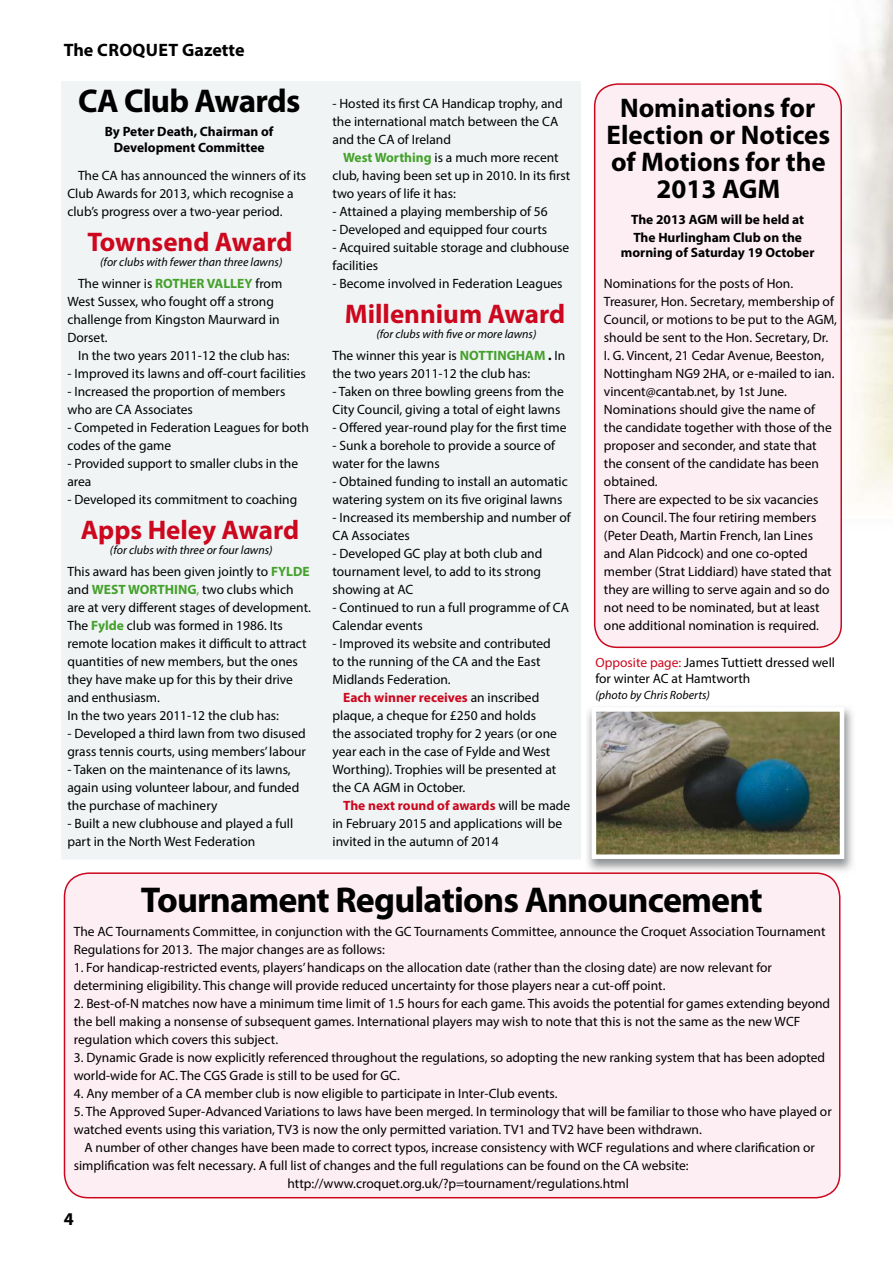
<style>
.page{position:relative;width:893px;height:1263px;background:#fff}
.page>*{position:absolute;margin:0;border:0;box-sizing:border-box;transform-origin:0 0}
.t1{font:700 36px "Myriad Pro";letter-spacing:-.025em;color:#000}
.t2{font:700 33px "Myriad Pro";letter-spacing:-.02em;color:#000}
.t3{font:700 27px/27px "Myriad Pro";color:#000;text-align:center}
.t4{font:700 27px "Myriad Pro";color:#cc071e}
.t5{font:700 18px "Myriad Pro";letter-spacing:.005em;color:#000}
.t6{font:13.5px/18px "Myriad Pro";color:#000}
.t7{font:700 13.5px/18px "Myriad Pro";color:#000}
.t8{font:italic 12px "Myriad Pro";color:#000}
.s1{font-weight:700;color:#44a12b}
.s2{color:#44a12b}
.s3{font-weight:700}
.s4{font-weight:700;color:#cc071e}
.s5{color:#cc071e}
</style>
<div class="page">
<div style="left:61px;top:81px;width:520px;height:778px;background:#f0f4f5"></div>
<img style="left:824px;top:0;width:69px;height:495px">
<img style="left:587px;top:708px;width:266px;height:166px">
<img style="left:597px;top:712px;width:242px;height:142px">
<div style="left:592px;top:707px;width:252px;height:152px;border:4px solid #fff"></div>
<div style="left:595px;top:84px;width:246px;height:563px;background:#fdeef4;border-radius:23px"></div>
<div style="left:594px;top:83px;width:248px;height:565px;border:2px solid #cc071e;border-radius:23px"></div>
<div style="left:64px;top:873px;width:776px;height:325px;background:#fdeef4;border-radius:24px"></div>
<div style="left:64px;top:872px;width:776px;height:326px;border:2px solid #cc071e;border-radius:24px"></div>
<h3 class="t5" style="left:64px;top:43px;width:182px">The CROQUET Gazette</h3>
<h2 class="t2" style="left:78px;top:89px;width:224px">CA Club Awards</h2>
<p class="t7" style="left:105px;top:125px;width:170px;line-height:15.8px;text-align:center">By Peter Death, Chairman of<br>Development Committee</p>
<p class="t6" style="left:67px;top:168px;width:240px;text-indent:11px">The CA has announced the winners of its<br>Club Awards for 2013, which recognise a club’s progress over a two-year period.</p>
<h3 class="t4" style="left:87px;top:231px;width:207px">Townsend Award</h3>
<p class="t8" style="left:100px;top:258px;width:184px">(for clubs with fewer than three lawns)</p>
<p class="t6" style="left:67px;top:276px;width:216px;text-indent:11px">The winner is <span class="s1">ROTHER VALLEY</span> from<br>West Sussex, who fought off a strong challenge from Kingston Maurward in<br>Dorset.</p>
<p class="t6" style="left:78px;top:348px;width:213px">In the two years 2011-12 the club has:</p>
<p class="t6" style="left:67px;top:366px;width:240px">- Improved its lawns and off-court facilities</p>
<p class="t6" style="left:67px;top:384px;width:219px">- Increased the proportion of members who are CA Associates</p>
<p class="t6" style="left:67px;top:420px;width:243px">- Competed in Federation Leagues for both codes of the game</p>
<p class="t6" style="left:67px;top:456px;width:232px">- Provided support to smaller clubs in the area</p>
<p class="t6" style="left:67px;top:492px;width:231px">- Developed its commitment to coaching</p>
<h3 class="t4" style="left:81px;top:519px;width:220px">Apps Heley Award</h3>
<p class="t8" style="left:110px;top:546px;width:164px">(for clubs with three or four lawns)</p>
<p class="t6" style="left:67px;top:564px;width:245px">This award has been given jointly to <span class="s1">FYLDE </span>and <span class="s1">WEST WORTHING</span><span class="s2">,</span> two clubs which are at very different stages of development.<br>The <span class="s1">Fylde</span> club was formed in 1986. Its remote location makes it difficult to attract quantities of new members, but the ones they have make up for this by their drive and enthusiasm.<br>In the two years 2011-12 the club has:</p>
<p class="t6" style="left:67px;top:726px;width:240px">- Developed a third lawn from two disused grass tennis courts, using members’ labour</p>
<p class="t6" style="left:67px;top:762px;width:233px">- Taken on the maintenance of its lawns, again using volunteer labour, and funded the purchase of machinery</p>
<p class="t6" style="left:67px;top:816px;width:227px">- Built a new clubhouse and played a full part in the North West Federation</p>
<p class="t6" style="left:332px;top:96px;width:232px">- Hosted its first CA Handicap trophy, and the international match between the CA and the CA of Ireland</p>
<p class="t6" style="left:332px;top:150px;width:239px;text-indent:11px"><span class="s1">West Worthing</span> is a much more recent club, having been set up in 2010. In its first two years of life it has:</p>
<p class="t6" style="left:332px;top:204px;width:217px">- Attained a playing membership of 56</p>
<p class="t6" style="left:332px;top:222px;width:216px">- Developed and equipped four courts</p>
<p class="t6" style="left:332px;top:240px;width:238px">- Acquired suitable storage and clubhouse facilities</p>
<p class="t6" style="left:332px;top:276px;width:232px">- Become involved in Federation Leagues</p>
<h3 class="t4" style="left:345px;top:303px;width:222px">Millennium Award</h3>
<p class="t8" style="left:376px;top:330px;width:162px">(for clubs with five or more lawns)</p>
<p class="t6" style="left:332px;top:348px;width:234px">The winner this year is <span class="s1">NOTTINGHAM</span> <span class="s3">.</span> In the two years 2011-12 the club has:</p>
<p class="t6" style="left:332px;top:384px;width:233px">- Taken on three bowling greens from the<br>City Council, giving a total of eight lawns</p>
<p class="t6" style="left:332px;top:420px;width:235px">- Offered year-round play for the first time</p>
<p class="t6" style="left:332px;top:438px;width:224px">- Sunk a borehole to provide a source of water for the lawns</p>
<p class="t6" style="left:332px;top:474px;width:237px">- Obtained funding to install an automatic watering system on its five original lawns</p>
<p class="t6" style="left:332px;top:510px;width:240px">- Increased its membership and number of<br>CA Associates</p>
<p class="t6" style="left:332px;top:546px;width:211px;text-align:justify">- Developed GC play at both club and tournament level, to add to its strong showing at AC</p>
<p class="t6" style="left:332px;top:600px;width:238px">- Continued to run a full programme of CA<br>Calendar events</p>
<p class="t6" style="left:332px;top:636px;width:220px">- Improved its website and contributed to the running of the CA and the East<br>Midlands Federation.</p>
<p class="t6" style="left:332px;top:690px;width:226px;text-indent:11px"><span class="s4">Each winner receives</span> an inscribed plaque, a cheque for £250 and holds the associated trophy for 2 years (or one year each in the case of Fylde and West Worthing). Trophies will be presented at the CA AGM in October.</p>
<p class="t6" style="left:332px;top:798px;width:239px;text-indent:11px"><span class="s4">The next round of awards</span> will be made in February 2015 and applications will be invited in the autumn of 2014</p>
<h3 class="t3" style="left:607px;top:97px;width:225px">Nominations for<br>Election or Notices of Motions for the<br>2013 AGM</h3>
<p class="t7" style="left:631px;top:211px;width:175px">The 2013 AGM will be held at<br>The Hurlingham Club on the</p>
<p class="t7" style="left:621px;top:245px;width:195px">morning of Saturday 19 October</p>
<p class="t6" style="left:604px;top:276px;width:235px">Nominations for the posts of Hon.<br>Treasurer, Hon. Secretary, membership of Council, or motions to be put to the AGM, should be sent to the Hon. Secretary, Dr.<br>I. G. Vincent, 21 Cedar Avenue, Beeston, Nottingham NG9 2HA, or e-mailed to ian. vincent@cantab.net, by 1st June.<br>Nominations should give the name of the candidate together with those of the proposer and seconder, and state that the consent of the candidate has been obtained.<br>There are expected to be six vacancies<br>on Council. The four retiring members (Peter Death, Martin French, Ian Lines and Alan Pidcock) and one co-opted member (Strat Liddiard) have stated that they are willing to serve again and so do not need to be nominated, but at least one additional nomination is required.</p>
<p class="t6" style="left:595px;top:656px;width:241px;line-height:15.8px"><span class="s5">Opposite page:</span> James Tuttiett dressed well for winter AC at Hamtworth</p>
<p class="t8" style="left:595px;top:690px;width:116px">(photo by Chris Roberts)</p>
<h1 class="t1" style="left:141px;top:887px;width:623px">Tournament Regulations Announcement</h1>
<p class="t6" style="left:74px;top:924px;width:753px">The AC Tournaments Committee, in conjunction with the GC Tournaments Committee, announce the Croquet Association Tournament<br>Regulations for 2013. The major changes are as follows:</p>
<p class="t6" style="left:74px;top:960px;width:700px">1. For handicap-restricted events, players’ handicaps on the allocation date (rather than the closing date) are now relevant for determining eligibility. This change will provide reduced uncertainty for those players near a cut-off point.</p>
<p class="t6" style="left:74px;top:996px;width:758px">2. Best-of-N matches now have a minimum time limit of 1.5 hours for each game. This avoids the potential for games extending beyond the bell making a nonsense of subsequent games. International players may wish to note that this is not the same as the new WCF regulation which covers this subject.</p>
<p class="t6" style="left:74px;top:1050px;width:753px">3. Dynamic Grade is now explicitly referenced throughout the regulations, so adopting the new ranking system that has been adopted world-wide for AC. The CGS Grade is still to be used for GC.</p>
<p class="t6" style="left:74px;top:1086px;width:485px">4. Any member of a CA member club is now eligible to participate in Inter-Club events.</p>
<p class="t6" style="left:74px;top:1104px;width:759px">5. The Approved Super-Advanced Variations to laws have been merged. In terminology that will be familiar to those who have played or watched events using this variation, TV3 is now the only permitted variation. TV1 and TV2 have been withdrawn.</p>
<p class="t6" style="left:84px;top:1140px;width:732px">A number of other changes have been made to correct typos, increase consistency with WCF regulations and where clarification or</p>
<p class="t6" style="left:74px;top:1158px;width:616px">simplification was felt necessary. A full list of changes and the full regulations can be found on the CA website:</p>
<p class="t6" style="left:287px;top:1176px;width:343px">http://www.croquet.org.uk/?p=tournament/regulations.html</p>
<h3 class="t5" style="left:64px;top:1213px;width:11px">4</h3>
</div>
